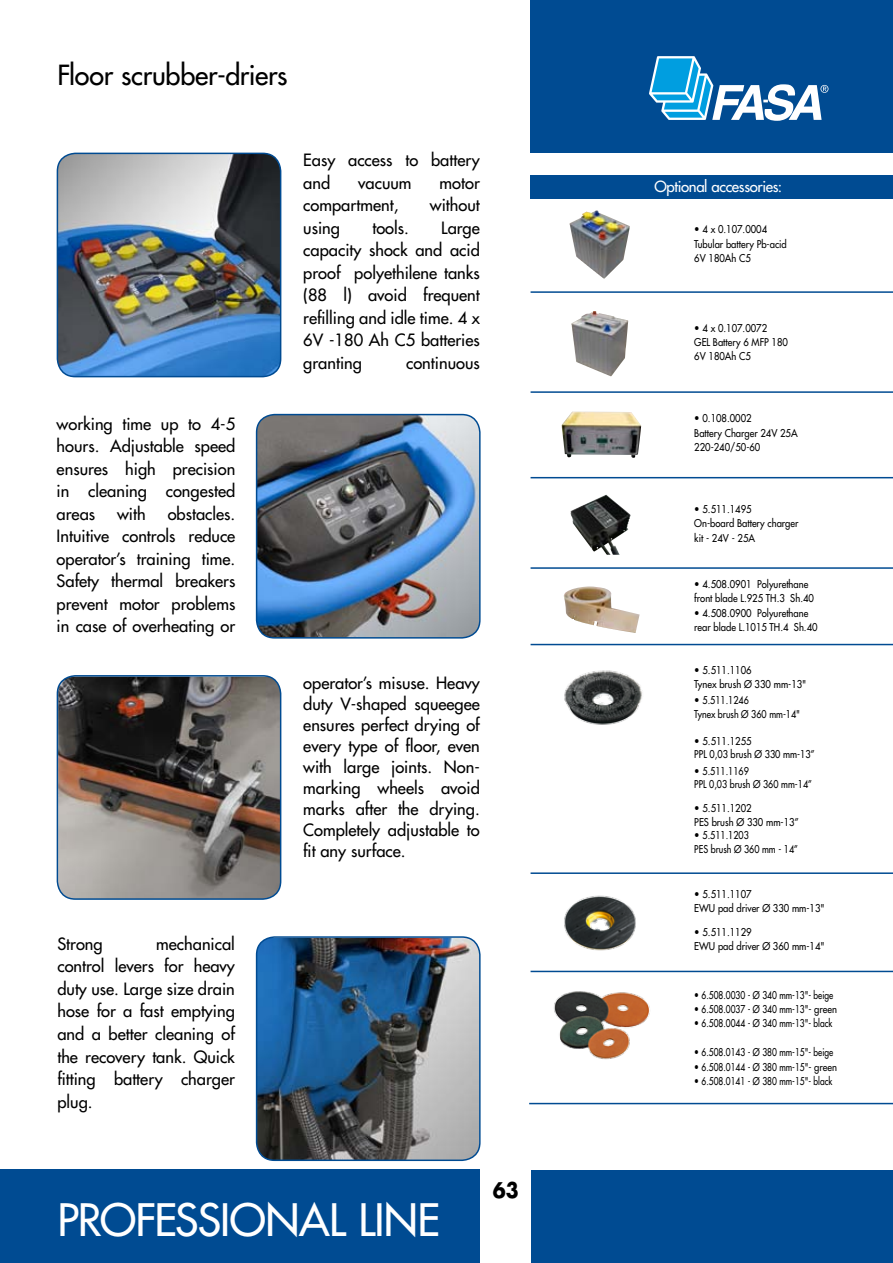
<style>
.page{position:relative;width:893px;height:1263px;background:#fff}
.page>*{position:absolute;margin:0;border:0;box-sizing:border-box;transform-origin:0 0}
.t1{font:500 43.5px "Futura Std";letter-spacing:-.015em;color:#fff}
.t2{font:500 27px "Futura Std";letter-spacing:-.01em;color:#000}
.t3{font:700 21px "Futura Std";color:#000;scale:.9 1}
.t4{font:500 16.5px/22.5px "Futura Std";color:#000;text-align:justify}
.t5{font:500 15px "Futura Std";letter-spacing:-.025em;color:#fff}
.t6{font:500 10.5px/14.4px "Futura Std";color:#000;scale:.9 1}
.t7{font:500 10.5px "Futura Std";color:#000;scale:.8 1}
</style>
<div class="page">
<div style="left:532px;top:1170px;width:361px;height:93px;background:#004b92"></div>
<div style="left:0;top:1169px;width:480px;height:94px;background:#004b92"></div>
<div style="left:531px;top:0;width:362px;height:153px;background:#004b92"></div>
<svg style="left:649px;top:56px;width:179px;height:65px"></svg>
<img style="left:57px;top:153px;width:224px;height:224px">
<div style="left:57px;top:153px;width:224px;height:224px;border:2px solid #004b92;border-radius:18px"></div>
<img style="left:257px;top:415px;width:221px;height:223px">
<div style="left:256px;top:414px;width:225px;height:225px;border:2px solid #004b92;border-radius:18px"></div>
<img style="left:58px;top:676px;width:223px;height:223px">
<div style="left:57px;top:675px;width:224px;height:225px;border:2px solid #004b92;border-radius:18px"></div>
<img style="left:257px;top:939px;width:222px;height:221px">
<div style="left:256px;top:936px;width:225px;height:225px;border:2px solid #004b92;border-radius:18px"></div>
<img style="left:563px;top:586px;width:77px;height:47px">
<img style="left:571px;top:311px;width:57px;height:65px">
<img style="left:554px;top:991px;width:96px;height:69px">
<img style="left:564px;top:670px;width:79px;height:55px">
<img style="left:564px;top:895px;width:72px;height:56px">
<img style="left:569px;top:210px;width:61px;height:69px">
<img style="left:561px;top:412px;width:80px;height:46px">
<img style="left:570px;top:495px;width:36px;height:18px">
<div style="left:531px;top:175px;width:362px;height:23px;background:#004b92"></div>
<hr style="left:531px;top:291px;width:362px;height:2px;background:#004b92">
<hr style="left:531px;top:391px;width:362px;height:2px;background:#004b92">
<hr style="left:531px;top:477px;width:362px;height:1px;background:#004b92">
<hr style="left:531px;top:644px;width:362px;height:1px;background:#004b92">
<hr style="left:531px;top:971px;width:362px;height:1px;background:#004b92">
<hr style="left:531px;top:872px;width:362px;height:2px;background:#004b92">
<hr style="left:529px;top:1103px;width:364px;height:1px;background:#004b92">
<hr style="left:531px;top:567px;width:362px;height:2px;background:#004b92">
<h2 class="t2" style="left:57px;top:59px;width:231px">Floor scrubber-driers</h2>
<p class="t4" style="left:57px;top:412px;width:180px">working time up to 4-5 hours. Adjustable speed ensures high precision in cleaning congested areas</p>
<p class="t4" style="left:57px;top:502px;width:180px;text-indent:111px">obstacles.<br>Intuitive controls reduce operator’s training time.<br>Safety thermal breakers prevent motor problems in case of overheating or</p>
<p class="t4" style="left:117px;top:502px;width:30px">with</p>
<p class="t4" style="left:303px;top:149px;width:178px">Easy access to battery and</p>
<p class="t4" style="left:358px;top:172px;width:55px">vacuum</p>
<p class="t4" style="left:440px;top:172px;width:42px">motor</p>
<p class="t4" style="left:303px;top:194px;width:97px">compartment,</p>
<p class="t4" style="left:430px;top:194px;width:51px">without</p>
<p class="t4" style="left:303px;top:217px;width:38px">using</p>
<p class="t4" style="left:372px;top:217px;width:38px">tools.</p>
<p class="t4" style="left:303px;top:217px;width:178px;text-indent:138px">Large capacity shock and acid proof polyethilene tanks (88 l) avoid frequent refilling and idle time. 4 x 6V -180 Ah C5 batteries granting</p>
<p class="t4" style="left:406px;top:352px;width:75px">continuous</p>
<p class="t4" style="left:303px;top:672px;width:178px;line-height:21px">operator’s misuse. Heavy duty V-shaped squeegee ensures perfect drying of every type of floor, even with large joints. Non&shy;marking wheels avoid marks after the drying.<br>Completely adjustable to fit any surface.</p>
<p class="t4" style="left:57px;top:933px;width:179px;text-indent:99px">mechanical control levers for heavy duty use. Large size drain hose for a fast emptying and a better cleaning of the recovery tank. Quick fitting battery charger plug.</p>
<p class="t4" style="left:57px;top:933px;width:47px">Strong</p>
<h1 class="t1" style="left:57px;top:1193px;width:384px">PROFESSIONAL LINE</h1>
<p class="t3" style="left:493px;top:1176px;width:30px">63</p>
<p class="t5" style="left:654px;top:177px;width:129px">Optional accessories:</p>
<p class="t6" style="left:694px;top:222px;width:104px">• 4 x 0.107.0004<br>Tubular battery Pb-acid<br>6V 180Ah C5</p>
<p class="t6" style="left:694px;top:321px;width:106px">• 4 x 0.107.0072<br>GEL Battery 6 MFP 180<br>6V 180Ah C5</p>
<p class="t6" style="left:694px;top:411px;width:116px">• 0.108.0002<br>Battery Charger 24V 25A<br>220-240/50-60</p>
<p class="t6" style="left:694px;top:502px;width:117px">• 5.511.1495<br>On-board Battery charger kit - 24V - 25A</p>
<p class="t6" style="left:694px;top:577px;width:134px">• 4.508.0901 Polyurethane front blade L.925 TH.3 Sh.40</p>
<p class="t6" style="left:694px;top:605px;width:139px">• 4.508.0900 Polyurethane rear blade L.1015 TH.4 Sh.40</p>
<p class="t6" style="left:694px;top:664px;width:126px;line-height:13.5px">• 5.511.1106<br>Tynex brush Ø 330 mm-13"</p>
<p class="t6" style="left:694px;top:694px;width:119px;line-height:13.5px">• 5.511.1246<br>Tynex brush Ø 360 mm-14"</p>
<p class="t6" style="left:694px;top:734px;width:135px;line-height:13.5px">• 5.511.1255<br>PPL 0,03 brush Ø 330 mm-13”</p>
<p class="t6" style="left:694px;top:764px;width:132px;line-height:13.5px">• 5.511.1169<br>PPL 0,03 brush Ø 360 mm-14”</p>
<p class="t6" style="left:694px;top:802px;width:118px;line-height:13.5px">• 5.511.1202<br>PES brush Ø 330 mm-13”</p>
<p class="t6" style="left:694px;top:829px;width:117px;line-height:13.5px">• 5.511.1203<br>PES brush Ø 360 mm - 14”</p>
<p class="t6" style="left:694px;top:888px;width:146px;line-height:13.5px">• 5.511.1107<br>EWU pad driver Ø 330 mm-13"</p>
<p class="t6" style="left:694px;top:925px;width:146px;line-height:13.5px">• 5.511.1129<br>EWU pad driver Ø 360 mm-14"</p>
<p class="t7" style="left:694px;top:988px;width:175px">• 6.508.0030 - Ø 340 mm-13"- beige</p>
<p class="t7" style="left:694px;top:1002px;width:180px">• 6.508.0037 - Ø 340 mm-13"- green</p>
<p class="t7" style="left:694px;top:1017px;width:174px">• 6.508.0044 - Ø 340 mm-13"- black</p>
<p class="t7" style="left:694px;top:1046px;width:175px">• 6.508.0143 - Ø 380 mm-15"- beige</p>
<p class="t7" style="left:694px;top:1060px;width:180px">• 6.508.0144 - Ø 380 mm-15"- green</p>
<p class="t7" style="left:694px;top:1074px;width:174px">• 6.508.0141 - Ø 380 mm-15"- black</p>
</div>
